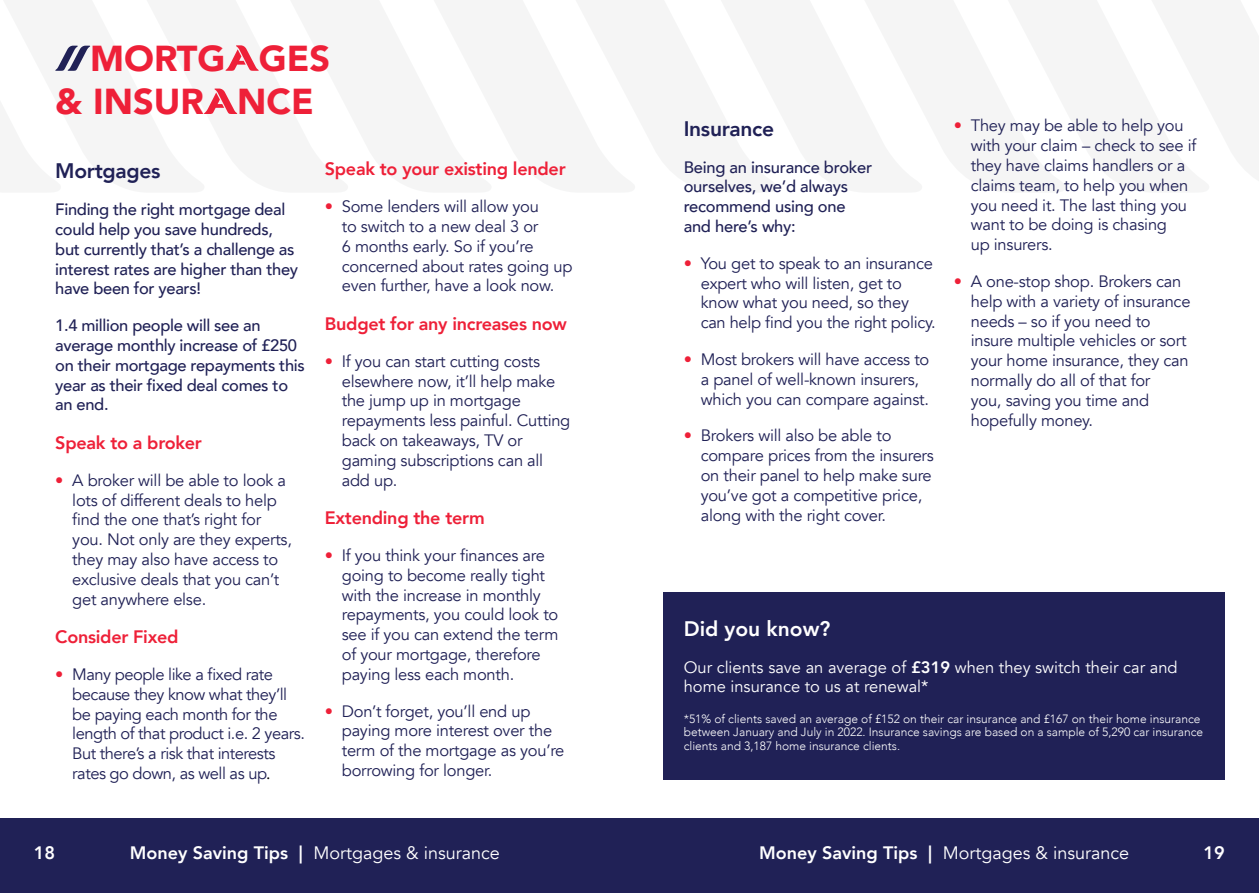
<style>
.page{position:relative;width:1259px;height:893px;background:#fff}
.page>*{position:absolute;margin:0;border:0;box-sizing:border-box;transform-origin:0 0}
.t1{font:900 36px/43.2px "Avenir";color:#ee2038}
.t2{font:800 21px "Avenir";letter-spacing:-.015em;color:#202156}
.t3{font:800 21px "Avenir";color:#fff}
.t4{font:800 18px "Avenir";letter-spacing:-.015em;color:#ee2038}
.t5{font:18px "Avenir";color:#fff}
.t6{font:800 18px "Avenir";color:#fff}
.t7{font:16.5px/19.8px "Avenir";letter-spacing:-.015em;color:#202156}
.t8{font:500 16.5px/19.8px "Avenir";letter-spacing:-.02em;color:#202156}
.t9{font:16.5px/19.8px "Avenir";color:#fff}
.t10{font:300 12px/13.5px "Avenir";color:#fff}
.s1{color:#ee2038}
.s2{font-family:"Minion Pro";color:#000}
.s3{font-weight:800}
</style>
<div class="page">
<div style="left:0;top:819px;width:1259px;height:74px;background:#202156"></div>
<svg style="left:55px;top:45px;width:204px;height:69px"></svg>
<div style="left:663px;top:592px;width:562px;height:187px;background:#202156"></div>
<h1 class="t1" style="left:55px;top:36px;width:276px;text-indent:35px">MORTG GES &amp; INSUR NCE</h1>
<p class="t2" style="left:55px;top:155px;width:107px">Mortgages</p>
<p class="t8" style="left:55px;top:199px;width:244px">Finding the right mortgage deal could help you save hundreds, but currently that’s a challenge as interest rates are higher than they have been for years!</p>
<p class="t8" style="left:55px;top:315px;width:251px">1.4 million people will see an average monthly increase of £250 on their mortgage repayments this year as their fixed deal comes to an end.</p>
<p class="t4" style="left:55px;top:429px;width:148px">Speak to a broker</p>
<p class="t7" style="left:72px;top:470px;width:221px;text-indent:-17px"><span class="s1">•</span> A broker will be able to look a lots of different deals to help find the one that’s right for you. Not only are they experts, they may also have access to exclusive deals that you can’t get anywhere else.</p>
<p class="t4" style="left:55px;top:623px;width:125px">Consider Fixed</p>
<p class="t7" style="left:72px;top:665px;width:234px;text-indent:-17px"><span class="s1">•</span> Many people like a fixed rate because they know what they’ll be paying each month for the length of that product i.e. 2 years.<br>But there’s a risk that interests rates go down, as well as up<span class="s2">.</span></p>
<p class="t4" style="left:325px;top:155px;width:242px">Speak to your existing lender</p>
<p class="t7" style="left:342px;top:197px;width:232px;text-indent:-17px"><span class="s1">•</span> Some lenders will allow you<br>to switch to a new deal 3 or<br>6 months early. So if you’re concerned about rates going up even further, have a look now.</p>
<p class="t4" style="left:325px;top:310px;width:244px">Budget for any increases now</p>
<p class="t7" style="left:342px;top:351px;width:230px;text-indent:-17px"><span class="s1">•</span> If you can start cutting costs elsewhere now, it’ll help make the jump up in mortgage repayments less painful. Cutting back on takeaways, TV or gaming subscriptions can all add up.</p>
<p class="t4" style="left:325px;top:504px;width:162px">Extending the term</p>
<p class="t7" style="left:342px;top:546px;width:218px;text-indent:-17px"><span class="s1">•</span> If you think your finances are going to become really tight with the increase in monthly repayments, you could look to see if you can extend the term of your mortgage, therefore paying less each month.</p>
<p class="t7" style="left:342px;top:701px;width:224px;text-indent:-17px"><span class="s1">•</span> Don’t forget, you’ll end up paying more interest over the term of the mortgage as you’re borrowing for longer.</p>
<p class="t2" style="left:684px;top:112px;width:92px">Insurance</p>
<p class="t8" style="left:684px;top:156px;width:190px">Being an insurance broker ourselves, we’d always recommend using one and here’s why:</p>
<p class="t7" style="left:701px;top:254px;width:236px;text-indent:-17px"><span class="s1">•</span> You get to speak to an insurance expert who will listen, get to know what you need, so they can help find you the right policy.</p>
<p class="t7" style="left:701px;top:350px;width:230px;text-indent:-17px"><span class="s1">•</span> Most brokers will have access to a panel of well-known insurers, which you can compare against.</p>
<p class="t7" style="left:701px;top:426px;width:235px;text-indent:-17px"><span class="s1">•</span> Brokers will also be able to compare prices from the insurers on their panel to help make sure you’ve got a competitive price, along with the right cover.</p>
<p class="t7" style="left:970px;top:116px;width:227px;text-indent:-17px"><span class="s1">•</span> They may be able to help you with your claim – check to see if they have claims handlers or a claims team, to help you when you need it. The last thing you want to be doing is chasing<br>up insurers.</p>
<p class="t7" style="left:970px;top:272px;width:221px;text-indent:-17px"><span class="s1">•</span> A one-stop shop. Brokers can help with a variety of insurance needs – so if you need to insure multiple vehicles or sort your home insurance, they can normally do all of that for<br>you, saving you time and hopefully money.</p>
<p class="t3" style="left:684px;top:612px;width:148px">Did you know?</p>
<p class="t9" style="left:684px;top:657px;width:495px">Our clients save an average of <span class="s3">£319</span> when they switch their car and home insurance to us at renewal*</p>
<p class="t10" style="left:684px;top:712px;width:521px">*51% of clients saved an average of £152 on their car insurance and £167 on their home insurance between January and July in 2022. Insurance savings are based on a sample of 5,290 car insurance clients and 3,187 home insurance clients.</p>
<p class="t6" style="left:34px;top:839px;width:23px">18</p>
<p class="t5" style="left:130px;top:842px;width:372px"><span class="s3">Money Saving Tips |</span> Mortgages &amp; insurance</p>
<p class="t5" style="left:759px;top:842px;width:372px"><span class="s3">Money Saving Tips |</span> Mortgages &amp; insurance</p>
<p class="t6" style="left:1203px;top:839px;width:23px">19</p>
</div>
